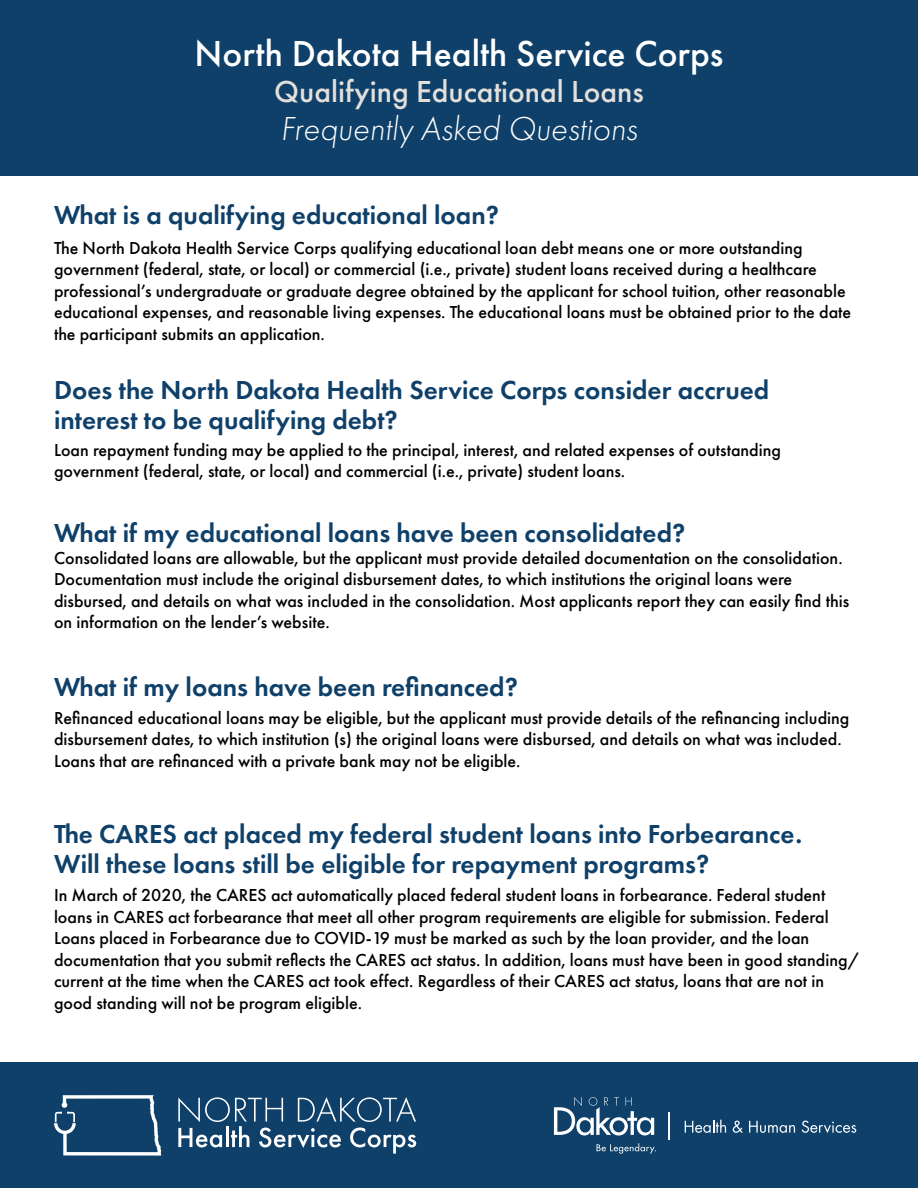
<style>
.page{position:relative;width:918px;height:1188px;background:#fff}
.page>*{position:absolute;margin:0;border:0;box-sizing:border-box;transform-origin:0 0}
.t1{font:500 37.5px "Futura PT";color:#fff}
.t2{font:italic 300 34.5px "Futura PT";color:#fff}
.t3{font:500 31.5px "Futura PT";color:#e3dfda}
.t4{font:600 27px/30px "Futura PT";color:#0e406a}
.t5{font:500 18px/21.6px "Futura PT";color:#000}
</style>
<div class="page">
<div style="left:0;top:1063px;width:918px;height:125px;background:#0e406a"></div>
<svg style="left:54px;top:1095px;width:107px;height:61px"></svg>
<svg style="left:178px;top:1097px;width:238px;height:57px"></svg>
<svg style="left:669px;top:1113px;width:1px;height:27px"></svg>
<svg style="left:597px;top:1143px;width:59px;height:11px"></svg>
<svg style="left:554px;top:1097px;width:100px;height:38px"></svg>
<svg style="left:685px;top:1120px;width:41px;height:13px"></svg>
<svg style="left:733px;top:1121px;width:10px;height:12px"></svg>
<svg style="left:749px;top:1121px;width:46px;height:12px"></svg>
<svg style="left:802px;top:1121px;width:54px;height:12px"></svg>
<div style="left:0;top:0;width:918px;height:176px;background:#0e406a"></div>
<h1 class="t1" style="left:195px;top:31px;width:530px">North Dakota Health Service Corps</h1>
<h3 class="t3" style="left:274px;top:73px;width:371px">Qualifying Educational Loans</h3>
<h2 class="t2" style="left:281px;top:109px;width:358px">Frequently Asked Questions</h2>
<h3 class="t4" style="left:54px;top:199px;width:446px">What is a qualifying educational loan?</h3>
<p class="t5" style="left:54px;top:237px;width:799px">The North Dakota Health Service Corps qualifying educational loan debt means one or more outstanding government (federal, state, or local) or commercial (i.e., private) student loans received during a healthcare professional’s undergraduate or graduate degree obtained by the applicant for school tuition, other reasonable educational expenses, and reasonable living expenses. The educational loans must be obtained prior to the date the participant submits an application.</p>
<h3 class="t4" style="left:54px;top:374px;width:717px">Does the North Dakota Health Service Corps consider accrued interest to be qualifying debt?</h3>
<p class="t5" style="left:54px;top:439px;width:729px">Loan repayment funding may be applied to the principal, interest, and related expenses of outstanding government (federal, state, or local) and commercial (i.e., private) student loans.</p>
<h3 class="t4" style="left:54px;top:518px;width:633px">What if my educational loans have been consolidated?</h3>
<p class="t5" style="left:54px;top:547px;width:797px">Consolidated loans are allowable, but the applicant must provide detailed documentation on the consolidation.<br>Documentation must include the original disbursement dates, to which institutions the original loans were disbursed, and details on what was included in the consolidation. Most applicants report they can easily find this on information on the lender’s website.</p>
<h3 class="t4" style="left:54px;top:671px;width:465px">What if my loans have been refinanced?</h3>
<p class="t5" style="left:54px;top:707px;width:797px">Refinanced educational loans may be eligible, but the applicant must provide details of the refinancing including disbursement dates, to which institution (s) the original loans were disbursed, and details on what was included.<br>Loans that are refinanced with a private bank may not be eligible.</p>
<h3 class="t4" style="left:54px;top:819px;width:750px">The CARES act placed my federal student loans into Forbearance.<br>Will these loans still be eligible for repayment programs?</h3>
<p class="t5" style="left:54px;top:884px;width:807px">In March of 2020, the CARES act automatically placed federal student loans in forbearance. Federal student loans in CARES act forbearance that meet all other program requirements are eligible for submission. Federal Loans placed in Forbearance due to COVID-19 must be marked as such by the loan provider, and the loan documentation that you submit reflects the CARES act status. In addition, loans must have been in good standing/ current at the time when the CARES act took effect. Regardless of their CARES act status, loans that are not in good standing will not be program eligible.</p>
</div>
